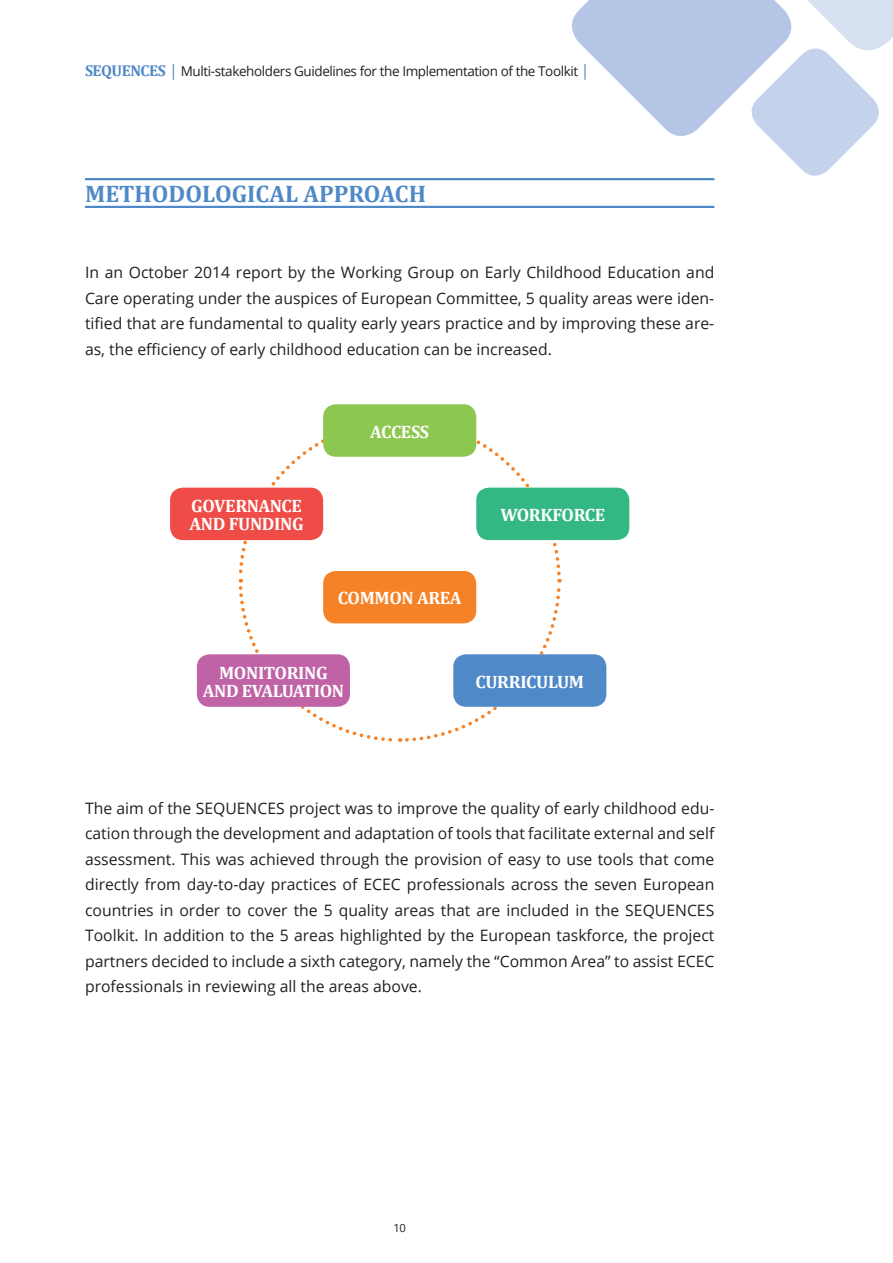
<style>
.page{position:relative;width:893px;height:1263px;background:#fff}
.page>*{position:absolute;margin:0;border:0;box-sizing:border-box;transform-origin:0 0}
.t1{font:700 24px "Cambria";color:#5089c7}
.t2{font:700 18px/18px "Cambria";letter-spacing:-.02em;color:#fff;text-align:center}
.t3{font:15.75px/25.5px "Open Sans";color:#231f20;text-align:justify}
.t4{font:13.5px "Open Sans";letter-spacing:-.03em;color:#231f20}
.t5{font:11.25px "Open Sans";color:#231f20}
.s1{font-family:"Cambria";font-weight:700;font-size:15.75px;color:#5089c7}
.s2{font-size:15.75px;color:#5089c7}
</style>
<div class="page">
<svg style="left:563px;top:0;width:330px;height:181px"></svg>
<hr style="left:85px;top:178px;width:629px;height:2px;background:#5089c7">
<hr style="left:85px;top:206px;width:629px;height:2px;background:#5089c7">
<svg style="left:237px;top:418px;width:326px;height:324px"></svg>
<div style="left:323px;top:571px;width:153px;height:52px;background:#f58226;border-radius:13px"></div>
<div style="left:197px;top:654px;width:153px;height:53px;background:#bf62a6;border-radius:13px"></div>
<div style="left:453px;top:654px;width:153px;height:53px;background:#5089c7;border-radius:13px"></div>
<div style="left:170px;top:488px;width:153px;height:52px;background:#ef4b47;border-radius:13px"></div>
<div style="left:476px;top:488px;width:153px;height:52px;background:#33b884;border-radius:13px"></div>
<div style="left:323px;top:404px;width:153px;height:53px;background:#8cc750;border-radius:13px"></div>
<p class="t4" style="left:85px;top:62px;width:506px"><span class="s1">SEQUENCES</span> <span class="s2">|</span> Multi-stakeholders Guidelines for the Implementation of the Toolkit <span class="s2">|</span></p>
<h1 class="t1" style="left:85px;top:176px;width:342px">METHODOLOGICAL APPROACH</h1>
<p class="t3" style="left:85px;top:259px;width:631px">In an October 2014 report by the Working Group on Early Childhood Education and Care operating under the auspices of European Committee, 5 quality areas were iden&shy;tified that are fundamental to quality early years practice and by improving these are&shy;as, the efficiency of early childhood education can be increased.</p>
<p class="t2" style="left:370px;top:422px;width:60px">ACCESS</p>
<p class="t2" style="left:190px;top:496px;width:116px;text-align:left">GOVERNANCE<br>AND FUNDING</p>
<p class="t2" style="left:500px;top:505px;width:106px">WORKFORCE</p>
<p class="t2" style="left:338px;top:588px;width:125px">COMMON AREA</p>
<p class="t2" style="left:203px;top:663px;width:143px">MONITORING<br>AND EVALUATION</p>
<p class="t2" style="left:475px;top:672px;width:110px">CURRICULUM</p>
<p class="t3" style="left:85px;top:795px;width:631px">The aim of the SEQUENCES project was to improve the quality of early childhood edu&shy;cation through the development and adaptation of tools that facilitate external and self assessment. This was achieved through the provision of easy to use tools that come directly from day-to-day practices of ECEC professionals across the seven European countries in order to cover the 5 quality areas that are included in the SEQUENCES Toolkit. In addition to the 5 areas highlighted by the European taskforce, the project partners decided to include a sixth category, namely the “Common Area” to assist ECEC professionals in reviewing all the areas above.</p>
<p class="t5" style="left:393px;top:1220px;width:14px">10</p>
</div>
